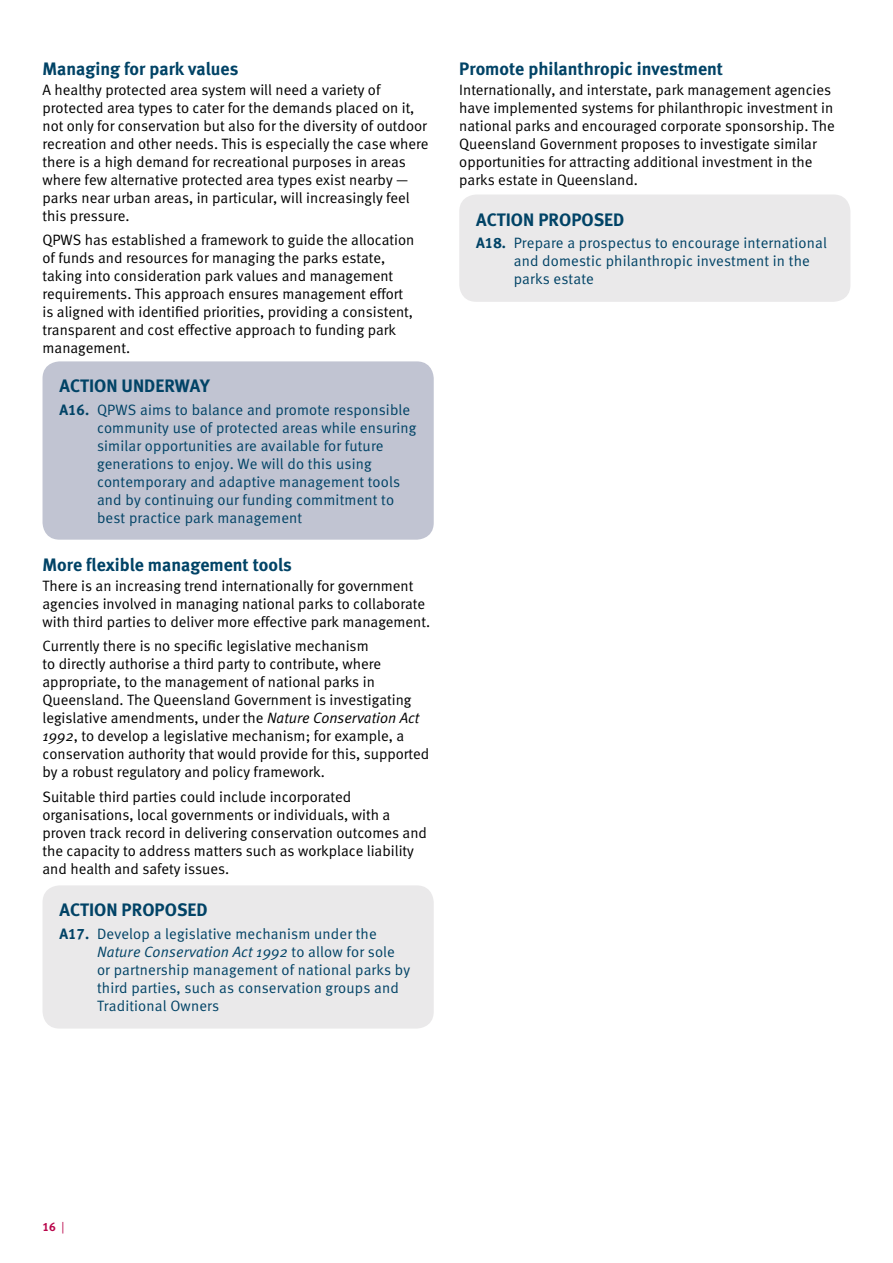
<style>
.page{position:relative;width:893px;height:1263px;background:#fff}
.page>*{position:absolute;margin:0;border:0;box-sizing:border-box;transform-origin:0 0}
.t1{font:700 18px "Meta";color:#014366}
.t2{font:15px/18px "Meta Normal";color:#000}
.t3{font:15px/18px "Meta Normal";letter-spacing:.01em;color:#014366}
.t4{font:12px "Meta Bold LF";color:#b9064b}
.s1{font-family:"Meta Bold LF"}
.s2{font-style:italic}
.s3{font-family:"Meta Normal"}
</style>
<div class="page">
<div style="left:43px;top:361px;width:391px;height:179px;background:#c1c4d2;border-radius:17px"></div>
<div style="left:43px;top:885px;width:391px;height:143px;background:#eae9ea;border-radius:17px"></div>
<div style="left:459px;top:194px;width:391px;height:108px;background:#eae9ea;border-radius:17px"></div>
<p class="t1" style="left:43px;top:58px;width:197px">Managing for park values</p>
<p class="t2" style="left:43px;top:80px;width:388px">A healthy protected area system will need a variety of protected area types to cater for the demands placed on it, not only for conservation but also for the diversity of outdoor recreation and other needs. This is especially the case where there is a high demand for recreational purposes in areas where few alternative protected area types exist nearby — parks near urban areas, in particular, will increasingly feel this pressure.</p>
<p class="t2" style="left:43px;top:231px;width:373px">QPWS has established a framework to guide the allocation of funds and resources for managing the parks estate, taking into consideration park values and management requirements. This approach ensures management effort is aligned with identified priorities, providing a consistent, transparent and cost effective approach to funding park management.</p>
<p class="t1" style="left:60px;top:375px;width:152px">ACTION UNDERWAY</p>
<p class="t3" style="left:97px;top:400px;width:321px;text-indent:-37px"><span class="s1">A16.</span> QPWS aims to balance and promote responsible community use of protected areas while ensuring similar opportunities are available for future generations to enjoy. We will do this using contemporary and adaptive management tools and by continuing our funding commitment to best practice park management</p>
<p class="t1" style="left:43px;top:554px;width:251px">More flexible management tools</p>
<p class="t2" style="left:43px;top:576px;width:389px">There is an increasing trend internationally for government agencies involved in managing national parks to collaborate with third parties to deliver more effective park management.</p>
<p class="t2" style="left:43px;top:637px;width:388px">Currently there is no specific legislative mechanism<br>to directly authorise a third party to contribute, where appropriate, to the management of national parks in Queensland. The Queensland Government is investigating legislative amendments, under the <span class="s2">Nature Conservation Act 1992</span>, to develop a legislative mechanism; for example, a conservation authority that would provide for this, supported by a robust regulatory and policy framework.</p>
<p class="t2" style="left:43px;top:787px;width:386px">Suitable third parties could include incorporated organisations, local governments or individuals, with a proven track record in delivering conservation outcomes and the capacity to address matters such as workplace liability and health and safety issues.</p>
<p class="t1" style="left:60px;top:899px;width:150px">ACTION PROPOSED</p>
<p class="t3" style="left:97px;top:924px;width:315px;text-indent:-37px"><span class="s1">A17.</span> Develop a legislative mechanism under the <span class="s2">Nature Conservation Act 1992</span> to allow for sole or partnership management of national parks by third parties, such as conservation groups and Traditional Owners</p>
<p class="t1" style="left:459px;top:58px;width:265px">Promote philanthropic investment</p>
<p class="t2" style="left:459px;top:80px;width:377px">Internationally, and interstate, park management agencies have implemented systems for philanthropic investment in national parks and encouraged corporate sponsorship. The Queensland Government proposes to investigate similar opportunities for attracting additional investment in the parks estate in Queensland.</p>
<p class="t1" style="left:476px;top:209px;width:150px">ACTION PROPOSED</p>
<p class="t3" style="left:514px;top:233px;width:315px;text-indent:-38px"><span class="s1">A18.</span> Prepare a prospectus to encourage international and domestic philanthropic investment in the parks estate</p>
<p class="t4" style="left:43px;top:1220px;width:23px">16 <span class="s3">|</span></p>
</div>
